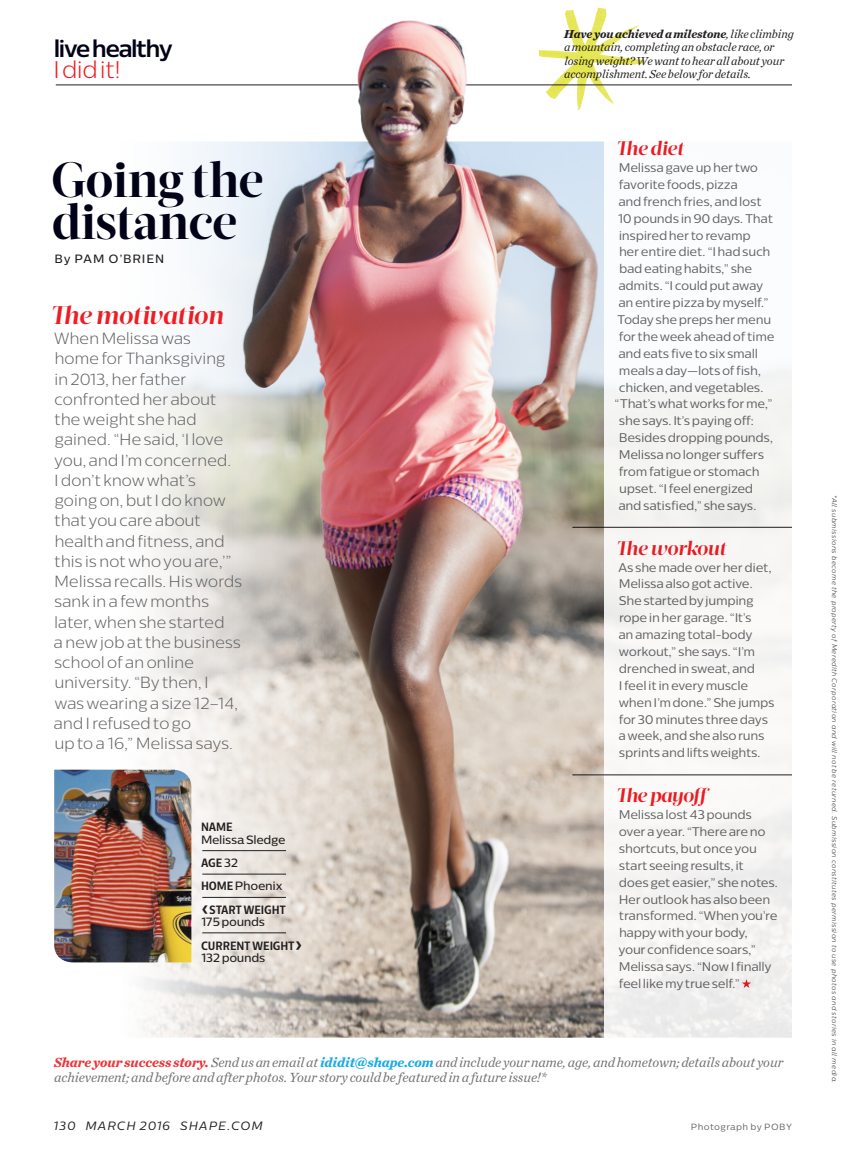
<style>
.page{position:relative;width:864px;height:1175px;background:#fff}
.page>*{position:absolute;margin:0;border:0;box-sizing:border-box;transform-origin:0 0}
.HED{font:700 49.5px/42px "Acta Display";letter-spacing:-.01em;color:#010217}
.Body_subhed_Acta{font:italic 700 25.5px "Acta Display";letter-spacing:-.015em;color:#ee1d23}
.t1{font:700 24px "Centrale Sans";letter-spacing:-.075em;color:#010217}
.Slug_new{font:300 24px "Centrale Sans";color:#ee1d23}
.t2{font:italic 700 19.5px "Acta Display";letter-spacing:-.03em;color:#ee1d23}
.Intro_Centrale{font:300 16.2px/20.2px "Centrale Sans";letter-spacing:-.025em;color:#636366}
.t3{font:italic 13.8px/14.5px "Chronicle Text G1";letter-spacing:-.005em;color:#636366}
.t4{font:12.6px/16.8px "Centrale Sans";letter-spacing:-.025em;color:#636366}
.t5{font:italic 12px/13.5px "Chronicle Text G1";letter-spacing:-.005em;color:#231f20}
.ETNT_sidebar_txt{font:700 12px/12.8px "Centrale Sans Cnd";letter-spacing:-.015em;color:#231f20}
.ETNT_sidebar_txt-2{font:500 12px/12.8px "Centrale Sans";letter-spacing:-.025em;color:#231f20}
.Folio_L{font:italic 12px "Centrale Sans";letter-spacing:.07em;color:#231f20}
.BYLINE{font:500 12px "Centrale Sans";letter-spacing:.065em;color:#231f20}
.t6{font:9px "Centrale Sans";letter-spacing:.04em;color:#636366}
.GUTTER{font:italic 300 6.75px "Centrale Sans";letter-spacing:.045em;color:#231f20}
.s1{font-family:"Centrale Sans Cnd";font-weight:700}
.s2{font-family:"Centrale Sans";font-weight:500}
.s3{font-size:18.6px}
.s4{font-weight:700}
.s5{font-weight:700;color:#ee1d23}
.s6{font-weight:700;color:#00a2e1}
</style>
<div class="page">
<img style="left:69px;top:141px;width:535px;height:896px">
<img style="left:538px;top:8px;width:110px;height:102px">
<hr style="left:56px;top:85px;width:736px;height:1px;background:#231f20">
<hr style="left:202px;top:850px;width:84px;height:1px;background:#231f20">
<hr style="left:202px;top:873px;width:84px;height:1px;background:#231f20">
<hr style="left:202px;top:897px;width:84px;height:1px;background:#231f20">
<hr style="left:202px;top:932px;width:84px;height:1px;background:#231f20">
<img style="left:54px;top:769px;width:137px;height:193px">
<img style="left:223px;top:20px;width:301px;height:999px">
<div style="left:604px;top:118px;width:205px;height:964px;background:#faf8f7"></div>
<svg style="left:742px;top:979px;width:9px;height:9px"></svg>
<hr style="left:573px;top:527px;width:219px;height:1px;background:#231f20">
<hr style="left:573px;top:774px;width:219px;height:1px;background:#231f20">
<div style="left:54px;top:1058px;width:734px;height:24px;background:#fff"></div>
<p class="t1" style="left:54px;top:34px;width:120px">live healthy</p>
<p class="Slug_new" style="left:53px;top:56px;width:69px">I did it!</p>
<p class="HED" style="left:51px;top:159px;width:214px">Going the distance</p>
<p class="BYLINE" style="left:55px;top:252px;width:111px">By PAM O’BRIEN</p>
<p class="Body_subhed_Acta" style="left:51px;top:300px;width:174px">The motivation</p>
<p class="Intro_Centrale" style="left:54px;top:328px;width:190px">When Melissa was<br>home for Thanksgiving in 2013, her father confronted her about the weight she had gained. “He said, ‘I love you, and I’m concerned.<br>I don’t know what’s going on, but I do know that you care about health and fitness, and this is not who you are,’”<br>Melissa recalls. His words sank in a few months later, when she started<br>a new job at the business school of an online university. “By then, I<br>was wearing a size 12–14, and I refused to go<br>up to a 16,” Melissa says.</p>
<p class="ETNT_sidebar_txt-2" style="left:201px;top:820px;width:86px"><span class="s1">NAME<br></span>Melissa Sledge</p>
<p class="ETNT_sidebar_txt" style="left:201px;top:856px;width:39px">AGE<span class="s2">32</span></p>
<p class="ETNT_sidebar_txt-2" style="left:201px;top:879px;width:83px"><span class="s1">HOME</span> Phoenix</p>
<p class="ETNT_sidebar_txt" style="left:201px;top:902px;width:87px"><span class="s3">‹</span>START WEIGHT<br><span class="s2">175 pounds</span></p>
<p class="ETNT_sidebar_txt" style="left:201px;top:938px;width:103px">CURRENT WEIGHT<span class="s3">›<br></span><span class="s2">132 pounds</span></p>
<p class="t5" style="left:564px;top:26px;width:231px"><span class="s4">Have you achieved a milestone</span>, like climbing a mountain, completing an obstacle race, or losing weight? We want to hear all about your accomplishment. See below for details.</p>
<h3 class="t2" style="left:616px;top:137px;width:69px">The diet</h3>
<p class="t4" style="left:619px;top:159px;width:141px">Melissa gave up her two</p>
<p class="t4" style="left:619px;top:176px;width:121px">favorite foods, pizza</p>
<p class="t4" style="left:618px;top:193px;width:145px">and french fries, and lost</p>
<p class="t4" style="left:618px;top:210px;width:157px">10 pounds in 90 days. That</p>
<p class="t4" style="left:619px;top:226px;width:134px">inspired her to revamp</p>
<p class="t4" style="left:619px;top:243px;width:153px">her entire diet. “I had such</p>
<p class="t4" style="left:619px;top:260px;width:135px">bad eating habits,” she</p>
<p class="t4" style="left:618px;top:277px;width:146px">admits. “I could put away</p>
<p class="t4" style="left:618px;top:294px;width:152px">an entire pizza by myself.”</p>
<p class="t4" style="left:617px;top:311px;width:156px">Today she preps her menu</p>
<p class="t4" style="left:619px;top:328px;width:157px">for the week ahead of time</p>
<p class="t4" style="left:618px;top:345px;width:141px">and eats five to six small</p>
<p class="t4" style="left:619px;top:361px;width:144px">meals a day—lots of fish,</p>
<p class="t4" style="left:619px;top:378px;width:146px">chicken, and vegetables.</p>
<p class="t4" style="left:615px;top:395px;width:160px">“That’s what works for me,”</p>
<p class="t4" style="left:619px;top:412px;width:137px">she says. It’s paying off:</p>
<p class="t4" style="left:619px;top:429px;width:156px">Besides dropping pounds,</p>
<p class="t4" style="left:619px;top:446px;width:147px">Melissa no longer suffers</p>
<p class="t4" style="left:619px;top:463px;width:142px">from fatigue or stomach</p>
<p class="t4" style="left:619px;top:480px;width:136px">upset. “I feel energized</p>
<p class="t4" style="left:618px;top:496px;width:140px">and satisfied,” she says.</p>
<h3 class="t2" style="left:616px;top:536px;width:112px">The workout</h3>
<p class="t4" style="left:618px;top:558px;width:158px">As she made over her diet,<br>Melissa also got active.<br>She started by jumping rope in her garage. “It’s<br>an amazing total-body workout,” she says. “I’m drenched in sweat, and<br>I feel it in every muscle when I’m done.” She jumps for 30 minutes three days a week, and she also runs sprints and lifts weights.</p>
<h3 class="t2" style="left:616px;top:784px;width:96px">The payoff</h3>
<p class="t4" style="left:619px;top:806px;width:161px">Melissa lost 43 pounds over a year. “There are no shortcuts, but once you start seeing results, it<br>does get easier,” she notes.<br>Her outlook has also been transformed. “When you’re happy with your body,<br>your confidence soars,”<br>Melissa says. “Now I finally feel like my true self.”</p>
<p class="t3" style="left:54px;top:1054px;width:731px"><span class="s5">Share your success story.</span>Send us an email at <span class="s6">ididit@shape.com</span> and include your name, age, and hometown; details about your achievement; and before and after photos. Your story could be featured in a future issue!*</p>
<p class="Folio_L" style="left:54px;top:1118px;width:210px">130 MARCH 2016 SHAPE.COM</p>
<p class="t6" style="left:691px;top:1121px;width:103px">Photograph by POBY</p>
<p class="GUTTER" style="left:838px;top:494px;width:590px;rotate:90deg">*All submissions become the property of Meredith Corporation and will not be returned. Submission constitutes permission to use photos and stories in all media.</p>
</div>
